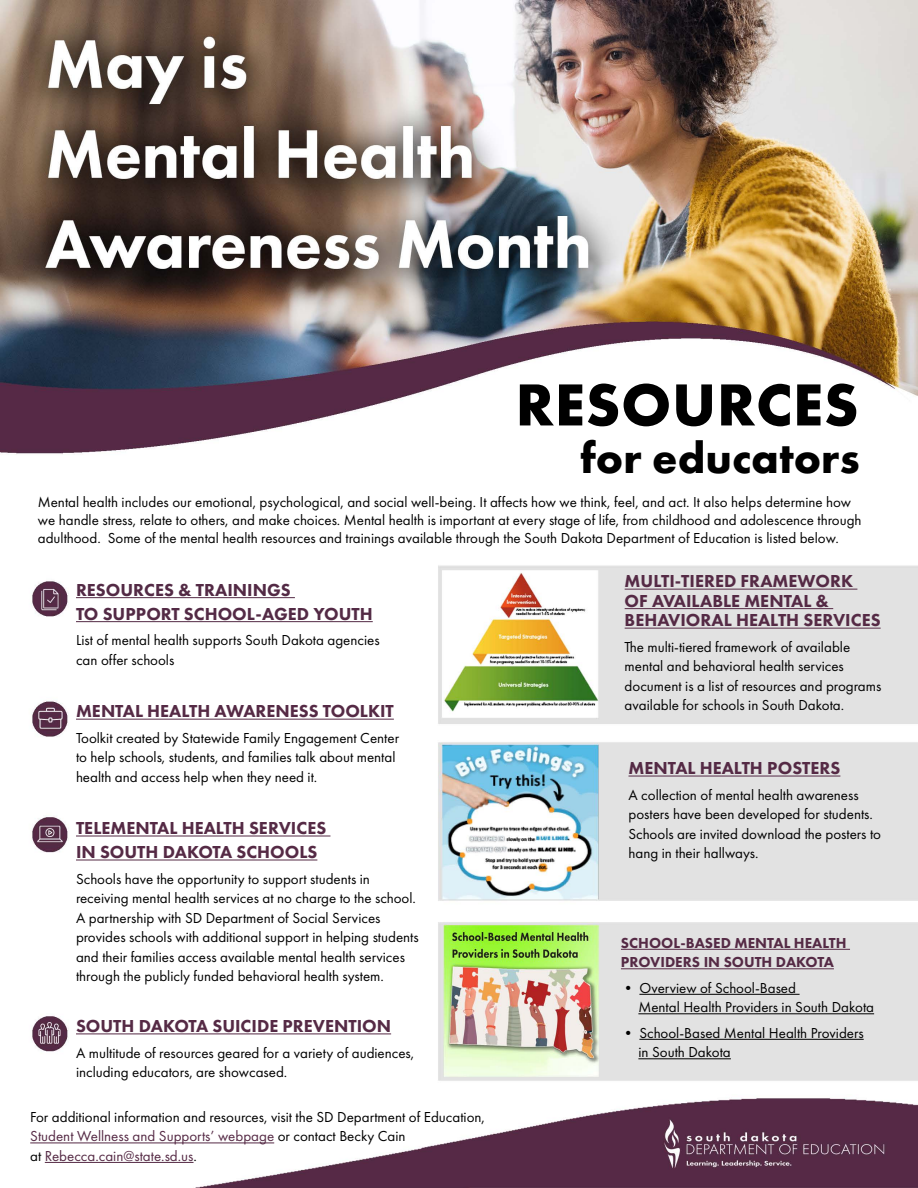
<style>
.page{position:relative;width:918px;height:1188px;background:#fff}
.page>*{position:absolute;margin:0;border:0;box-sizing:border-box;transform-origin:0 0}
.t1{font:700 61.5px "Futura PT";letter-spacing:.01em;color:#000}
.t2{font:700 45px "Futura PT";color:#000}
.t3{font:800 18px/19.5px "Futura PT";color:#552a45}
.t4{font:800 18px/24px "Futura PT";color:#532a45}
.t5{font:15px/19.5px "Futura PT";color:#000}
.t6{font:800 15px/19.5px "Futura PT";color:#552a45}
.s1{color:#552a45}
</style>
<div class="page">
<img style="left:0;top:0;width:918px;height:1188px">
<hr style="left:76px;top:597px;width:219px;height:1px;background:#532a45">
<hr style="left:76px;top:621px;width:297px;height:1px;background:#532a45">
<hr style="left:76px;top:719px;width:318px;height:1px;background:#552a45">
<hr style="left:76px;top:836px;width:254px;height:1px;background:#552a45">
<hr style="left:76px;top:860px;width:241px;height:1px;background:#552a45">
<hr style="left:76px;top:1033px;width:315px;height:1px;background:#552a45">
<hr style="left:625px;top:589px;width:232px;height:1px;background:#552a45">
<hr style="left:625px;top:608px;width:208px;height:1px;background:#552a45">
<hr style="left:625px;top:628px;width:256px;height:1px;background:#552a45">
<hr style="left:628px;top:776px;width:212px;height:1px;background:#552a45">
<hr style="left:621px;top:949px;width:229px;height:1px;background:#552a45">
<hr style="left:621px;top:968px;width:213px;height:1px;background:#552a45">
<hr style="left:639px;top:994px;width:161px;height:1px;background:#000">
<hr style="left:638px;top:1013px;width:236px;height:1px;background:#000">
<hr style="left:639px;top:1039px;width:225px;height:1px;background:#000">
<hr style="left:638px;top:1058px;width:93px;height:1px;background:#000">
<hr style="left:30px;top:1143px;width:244px;height:1px;background:#552a45">
<hr style="left:45px;top:1162px;width:149px;height:1px;background:#552a45">
<h1 class="t1" style="left:516px;top:365px;width:345px">RESOURCES</h1>
<h2 class="t2" style="left:580px;top:429px;width:281px">for educators</h2>
<p class="t5" style="left:38px;top:493px;width:825px;line-height:18px">Mental health includes our emotional, psychological, and social well-being. It affects how we think, feel, and act. It also helps determine how we handle stress, relate to others, and make choices. Mental health is important at every stage of life, from childhood and adolescence through adulthood. Some of the mental health resources and trainings available through the South Dakota Department of Education is listed below.</p>
<p class="t4" style="left:76px;top:578px;width:298px">RESOURCES &amp; TRAININGS<br>TO SUPPORT SCHOOL-AGED YOUTH</p>
<p class="t5" style="left:76px;top:631px;width:305px">List of mental health supports South Dakota agencies can offer schools</p>
<p class="t3" style="left:625px;top:571px;width:257px">MULTI-TIERED FRAMEWORK<br>OF AVAILABLE MENTAL &amp;<br>BEHAVIORAL HEALTH SERVICES</p>
<p class="t5" style="left:625px;top:637px;width:258px">The multi-tiered framework of available mental and behavioral health services document is a list of resources and programs available for schools in South Dakota.</p>
<p class="t3" style="left:76px;top:701px;width:319px">MENTAL HEALTH AWARENESS TOOLKIT</p>
<p class="t5" style="left:76px;top:728px;width:325px">Toolkit created by Statewide Family Engagement Center to help schools, students, and families talk about mental health and access help when they need it.</p>
<p class="t3" style="left:76px;top:816px;width:252px;line-height:24px">TELEMENTAL HEALTH SERVICES<br>IN SOUTH DAKOTA SCHOOLS</p>
<p class="t5" style="left:76px;top:869px;width:344px">Schools have the opportunity to support students in receiving mental health services at no charge to the school.<br>A partnership with SD Department of Social Services provides schools with additional support in helping students and their families access available mental health services through the publicly funded behavioral health system.</p>
<p class="t3" style="left:76px;top:1016px;width:317px">SOUTH DAKOTA SUICIDE PREVENTION</p>
<p class="t5" style="left:76px;top:1043px;width:340px">A multitude of resources geared for a variety of audiences, including educators, are showcased.</p>
<p class="t3" style="left:628px;top:758px;width:213px">MENTAL HEALTH POSTERS</p>
<p class="t5" style="left:628px;top:785px;width:254px">A collection of mental health awareness posters have been developed for students.<br>Schools are invited download the posters to hang in their hallways.</p>
<p class="t6" style="left:621px;top:933px;width:227px">SCHOOL-BASED MENTAL HEALTH<br>PROVIDERS IN SOUTH DAKOTA</p>
<p class="t5" style="left:638px;top:978px;width:237px;text-indent:-17px">• Overview of School-Based<br>Mental Health Providers in South Dakota</p>
<p class="t5" style="left:638px;top:1023px;width:227px;text-indent:-17px">• School-Based Mental Health Providers in South Dakota</p>
<p class="t5" style="left:30px;top:1107px;width:456px">For additional information and resources, visit the SD Department of Education,<br><span class="s1">Student Wellness and Supports’ webpage</span> or contact Becky Cain<br>at <span class="s1">Rebecca.cain@state.sd.us</span>.</p>
</div>
